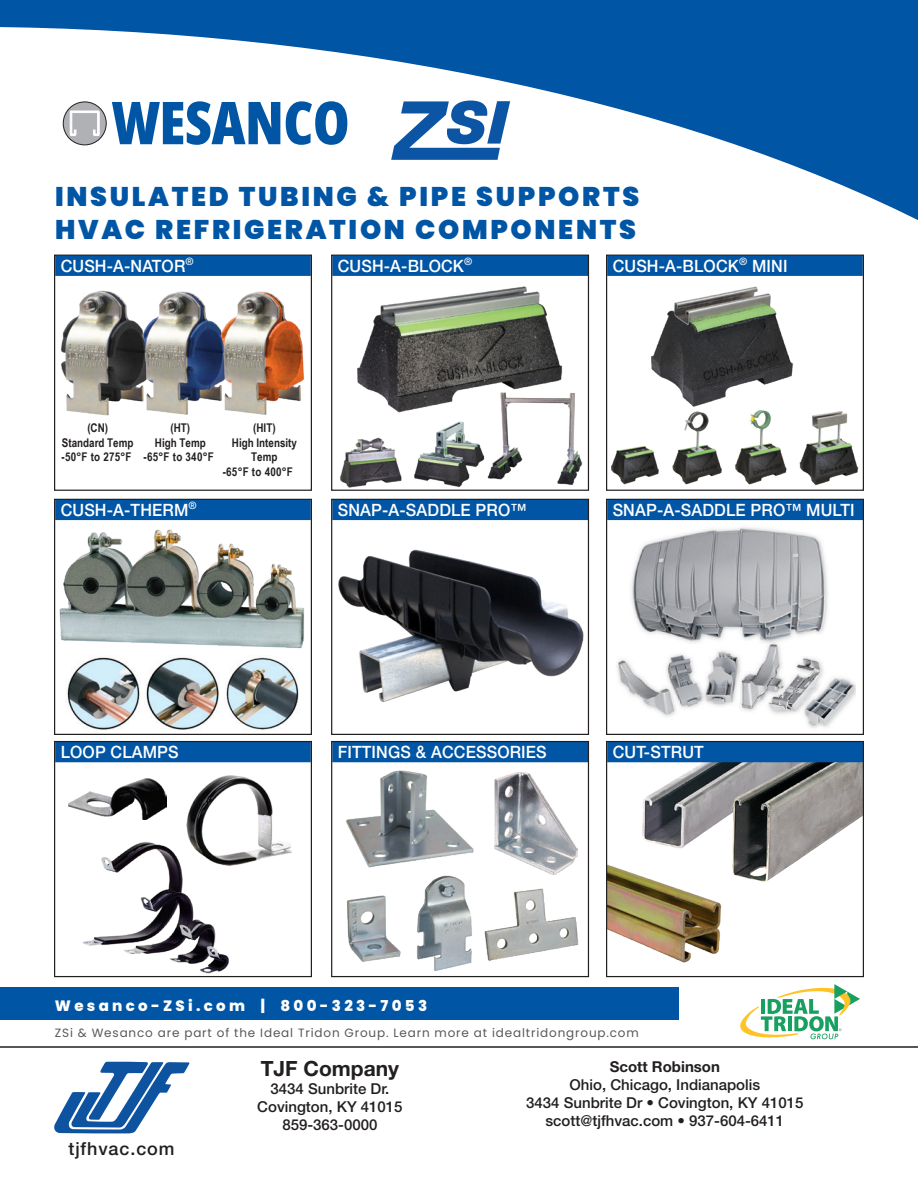
<style>
.page{position:relative;width:918px;height:1188px;background:#fff}
.page>*{position:absolute;margin:0;border:0;box-sizing:border-box;transform-origin:0 0}
.t1{font:900 27px/32.4px "Poppins";letter-spacing:.1em;color:#0155a5}
.t2{font:700 21px "Helvetica Neue LT Std";color:#231f20}
.t3{font:500 18px "Helvetica Neue LT Std";letter-spacing:.05em;color:#231f20}
.t4{font:500 16.95px "Helvetica Neue LT Std";letter-spacing:.01em;color:#fff;scale:.95 1}
.t5{font:500 15px/18px "Helvetica Neue LT Std";color:#231f20;text-align:center}
.t6{font:800 15px "Poppins";letter-spacing:.22em;color:#fff}
.t7{font:700 15px "Helvetica Neue LT Std";color:#231f20}
.t8{font:700 12px/14.4px "Arial Narrow";color:#231f20;text-align:center}
.t9{font:12px "Poppins";letter-spacing:.07em;color:#57585a}
</style>
<div class="page">
<div style="left:55px;top:499px;width:256px;height:21px;background:#0155a5"></div>
<div style="left:54px;top:499px;width:258px;height:236px;border:1px solid #231f20"></div>
<div style="left:332px;top:255px;width:256px;height:21px;background:#0155a5"></div>
<div style="left:331px;top:255px;width:258px;height:236px;border:1px solid #231f20"></div>
<img style="left:357px;top:286px;width:206px;height:127px">
<div style="left:607px;top:255px;width:256px;height:21px;background:#0155a5"></div>
<div style="left:606px;top:255px;width:258px;height:236px;border:1px solid #231f20"></div>
<div style="left:332px;top:742px;width:256px;height:20px;background:#0155a5"></div>
<div style="left:331px;top:741px;width:258px;height:236px;border:1px solid #231f20"></div>
<div style="left:332px;top:499px;width:256px;height:21px;background:#0155a5"></div>
<div style="left:331px;top:499px;width:258px;height:236px;border:1px solid #231f20"></div>
<div style="left:607px;top:499px;width:256px;height:21px;background:#0155a5"></div>
<div style="left:606px;top:499px;width:258px;height:236px;border:1px solid #231f20"></div>
<div style="left:55px;top:255px;width:256px;height:21px;background:#0155a5"></div>
<div style="left:54px;top:255px;width:258px;height:236px;border:1px solid #231f20"></div>
<img style="left:227px;top:291px;width:78px;height:124px">
<img style="left:149px;top:291px;width:78px;height:124px">
<img style="left:61px;top:290px;width:88px;height:126px">
<img style="left:338px;top:549px;width:246px;height:153px">
<img style="left:346px;top:770px;width:128px;height:98px">
<img style="left:608px;top:864px;width:114px;height:99px">
<img style="left:637px;top:762px;width:94px;height:87px">
<img style="left:731px;top:762px;width:131px;height:120px">
<div style="left:607px;top:742px;width:256px;height:20px;background:#0155a5"></div>
<div style="left:606px;top:741px;width:258px;height:236px;border:1px solid #231f20"></div>
<hr style="left:0;top:1046px;width:918px;height:2px;background:#231f20">
<img style="left:617px;top:527px;width:238px;height:201px">
<div style="left:55px;top:742px;width:256px;height:20px;background:#0155a5"></div>
<div style="left:54px;top:741px;width:258px;height:236px;border:1px solid #231f20"></div>
<img style="left:186px;top:775px;width:106px;height:91px">
<img style="left:68px;top:778px;width:98px;height:41px">
<img style="left:81px;top:838px;width:151px;height:139px">
<img style="left:651px;top:286px;width:142px;height:121px">
<img style="left:494px;top:772px;width:84px;height:103px">
<img style="left:347px;top:895px;width:54px;height:67px">
<img style="left:417px;top:875px;width:55px;height:96px">
<img style="left:484px;top:888px;width:95px;height:73px">
<img style="left:59px;top:529px;width:245px;height:120px">
<img style="left:226px;top:657px;width:73px;height:73px">
<img style="left:146px;top:657px;width:73px;height:73px">
<img style="left:67px;top:657px;width:73px;height:73px">
<img style="left:611px;top:446px;width:48px;height:38px">
<img style="left:672px;top:411px;width:50px;height:74px">
<img style="left:735px;top:410px;width:52px;height:75px">
<img style="left:799px;top:411px;width:60px;height:74px">
<img style="left:338px;top:437px;width:65px;height:53px">
<img style="left:414px;top:421px;width:69px;height:66px">
<img style="left:483px;top:389px;width:100px;height:97px">
<svg style="left:0;top:0;width:918px;height:220px"></svg>
<svg style="left:391px;top:101px;width:119px;height:59px"></svg>
<svg style="left:63px;top:102px;width:43px;height:43px"></svg>
<div style="left:63px;top:102px;width:44px;height:43px;border:1px solid #231f20;border-radius:50%"></div>
<svg style="left:70px;top:110px;width:30px;height:26px"></svg>
<svg style="left:112px;top:101px;width:168px;height:44px"></svg>
<svg style="left:286px;top:101px;width:61px;height:44px"></svg>
<div style="left:0;top:988px;width:678px;height:32px;background:#0155a5"></div>
<svg style="left:740px;top:984px;width:120px;height:55px"></svg>
<svg style="left:54px;top:1061px;width:136px;height:73px"></svg>
<h1 class="t1" style="left:55px;top:181px;width:586px">INSULATED TUBING &amp; PIPE SUPPORTS<br>HVAC REFRIGERATION COMPONENTS</h1>
<p class="t4" style="left:61px;top:256px;width:142px">CUSH-A-NATOR<sup>®</sup></p>
<p class="t4" style="left:338px;top:256px;width:143px">CUSH-A-BLOCK<sup>®</sup></p>
<p class="t4" style="left:613px;top:256px;width:186px">CUSH-A-BLOCK<sup>®</sup> MINI</p>
<p class="t8" style="left:62px;top:421px;width:73px">(CN)<br>Standard Temp -50°F to 275°F</p>
<p class="t8" style="left:144px;top:421px;width:72px">(HT)<br>High Temp -65°F to 340°F</p>
<p class="t8" style="left:253px;top:421px;width:24px">(HIT)</p>
<p class="t8" style="left:232px;top:435px;width:67px">High Intensity</p>
<p class="t8" style="left:251px;top:450px;width:28px">Temp</p>
<p class="t8" style="left:223px;top:464px;width:72px">-65°F to 400°F</p>
<p class="t4" style="left:61px;top:500px;width:145px">CUSH-A-THERM<sup>®</sup></p>
<p class="t4" style="left:338px;top:500px;width:200px">SNAP-A-SADDLE PRO™</p>
<p class="t4" style="left:613px;top:500px;width:256px">SNAP-A-SADDLE PRO™ MULTI</p>
<p class="t4" style="left:61px;top:742px;width:126px">LOOP CLAMPS</p>
<p class="t4" style="left:613px;top:742px;width:97px">CUT-STRUT</p>
<p class="t4" style="left:338px;top:742px;width:222px">FITTINGS &amp; ACCESSORIES</p>
<p class="t6" style="left:55px;top:997px;width:374px">Wesanco-ZSi.com | 800-323-7053</p>
<p class="t9" style="left:55px;top:1026px;width:585px">ZSi &amp; Wesanco are part of the Ideal Tridon Group. Learn more at idealtridongroup.com</p>
<p class="t7" style="left:610px;top:1057px;width:112px">Scott Robinson</p>
<p class="t5" style="left:526px;top:1076px;width:279px">Ohio, Chicago, Indianapolis<br>3434 Sunbrite Dr • Covington, KY 41015 scott@tjfhvac.com • 937-604-6411</p>
<p class="t2" style="left:261px;top:1056px;width:140px">TJF Company</p>
<p class="t5" style="left:257px;top:1080px;width:147px">3434 Sunbrite Dr.<br>Covington, KY 41015<br>859-363-0000</p>
<p class="t3" style="left:68px;top:1138px;width:108px">tjfhvac.com</p>
</div>
